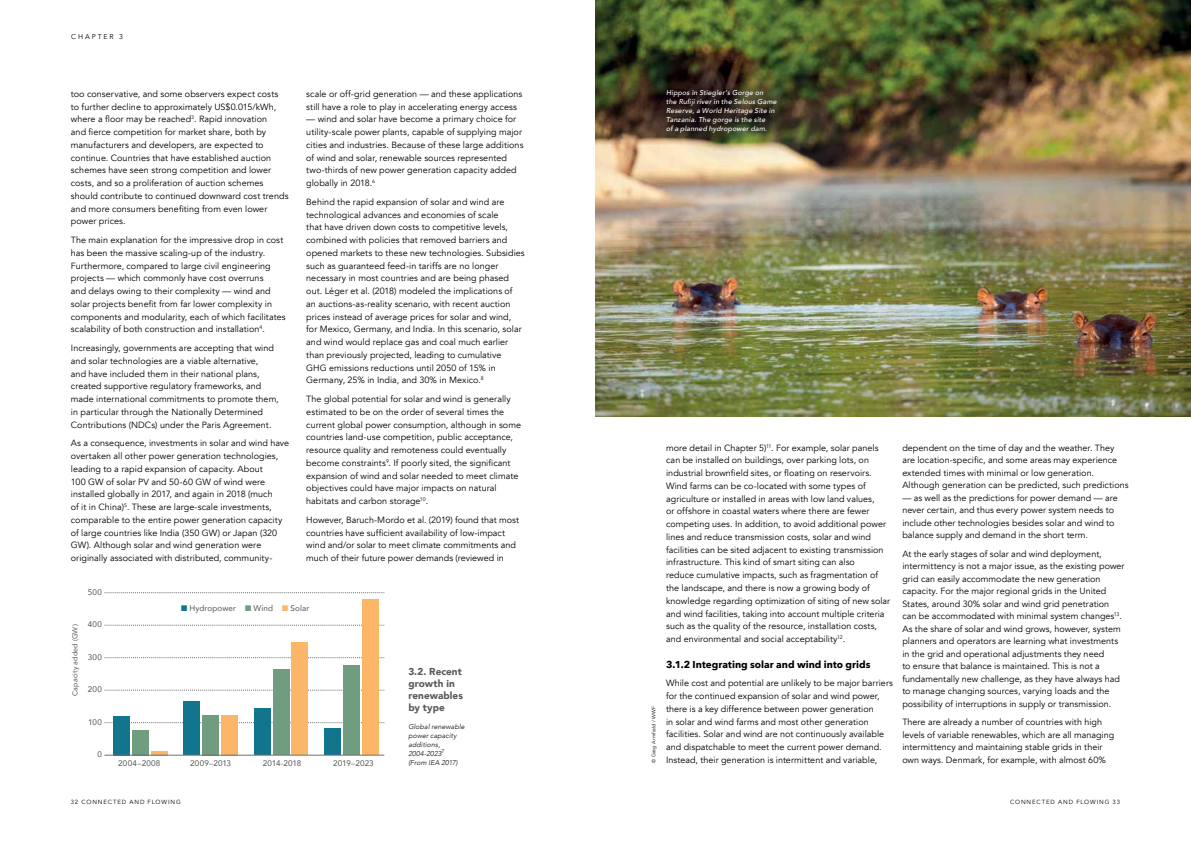
<style>
.page{position:relative;width:1191px;height:842px;background:#fff}
.page>*{position:absolute;margin:0;border:0;box-sizing:border-box;transform-origin:0 0}
.t1{font:700 10px "Avenir Next";letter-spacing:.005em;color:#000}
.t2{font:900 10px/12px "Avenir";letter-spacing:.005em;color:#58595b}
.t3{font:9px/12.8px "Avenir";letter-spacing:.005em;color:#000}
.t4{font:8.1px "Avenir";letter-spacing:.015em;color:#505457}
.t5{font:8.1px "Avenir";letter-spacing:-.01em;color:#505457}
.t6{font:7.1px "Avenir";letter-spacing:.025em;color:#505457}
.t7{font:italic 500 7px/9px "Avenir";letter-spacing:.025em;color:#fff}
.t8{font:italic 300 7px/9px "Avenir";letter-spacing:.015em;color:#000}
.t9{font:7px "Avenir";letter-spacing:.27em;color:#000}
.t10{font:6px "Avenir";letter-spacing:.145em;color:#000}
.t11{font:5px "Avenir";letter-spacing:.04em;color:#000}
.s1{color:#11758e}
.s2{color:#709c80}
.s3{color:#fcb668}
</style>
<div class="page">
<svg style="left:104px;top:722px;width:280px;height:1px"></svg>
<svg style="left:104px;top:690px;width:280px;height:1px"></svg>
<svg style="left:104px;top:657px;width:280px;height:1px"></svg>
<svg style="left:104px;top:625px;width:280px;height:1px"></svg>
<svg style="left:104px;top:592px;width:280px;height:1px"></svg>
<svg style="left:151px;top:751px;width:17px;height:4px"></svg>
<div style="left:221px;top:715px;width:17px;height:40px;background:#fcb668"></div>
<div style="left:291px;top:643px;width:17px;height:112px;background:#fcb668"></div>
<div style="left:362px;top:599px;width:16px;height:156px;background:#fcb668"></div>
<div style="left:132px;top:730px;width:17px;height:25px;background:#709c80"></div>
<div style="left:202px;top:715px;width:17px;height:40px;background:#709c80"></div>
<div style="left:272px;top:669px;width:17px;height:86px;background:#709c80"></div>
<div style="left:343px;top:666px;width:17px;height:89px;background:#709c80"></div>
<div style="left:113px;top:716px;width:17px;height:39px;background:#11758e"></div>
<div style="left:183px;top:701px;width:17px;height:54px;background:#11758e"></div>
<div style="left:254px;top:708px;width:17px;height:47px;background:#11758e"></div>
<div style="left:324px;top:728px;width:17px;height:27px;background:#11758e"></div>
<hr style="left:104px;top:755px;width:280px;height:1px;background:#6d6e71">
<img style="left:596px;top:0;width:595px;height:417px">
<p class="t9" style="left:71px;top:32px;width:53px">CHAPTER 3</p>
<p class="t3" style="left:71px;top:88px;width:219px">too conservative, and some observers expect costs to further decline to approximately US$0.015/kWh, where a floor may be reached<sup>3</sup>. Rapid innovation<br>and fierce competition for market share, both by manufacturers and developers, are expected to continue. Countries that have established auction schemes have seen strong competition and lower costs, and so a proliferation of auction schemes should contribute to continued downward cost trends and more consumers benefiting from even lower power prices.</p>
<p class="t3" style="left:71px;top:234px;width:216px">The main explanation for the impressive drop in cost has been the massive scaling-up of the industry.<br>Furthermore, compared to large civil engineering projects — which commonly have cost overruns<br>and delays owing to their complexity — wind and solar projects benefit from far lower complexity in components and modularity, each of which facilitates scalability of both construction and installation<sup>4</sup>.</p>
<p class="t3" style="left:71px;top:342px;width:209px">Increasingly, governments are accepting that wind and solar technologies are a viable alternative,<br>and have included them in their national plans, created supportive regulatory frameworks, and made international commitments to promote them, in particular through the Nationally Determined Contributions (NDCs) under the Paris Agreement.</p>
<p class="t3" style="left:71px;top:437px;width:220px">As a consequence, investments in solar and wind have overtaken all other power generation technologies, leading to a rapid expansion of capacity. About<br>100 GW of solar PV and 50-60 GW of wind were installed globally in 2017, and again in 2018 (much<br>of it in China)<sup>5</sup>. These are large-scale investments, comparable to the entire power generation capacity of large countries like India (350 GW) or Japan (320<br>GW). Although solar and wind generation were originally associated with distributed, community-</p>
<p class="t4" style="left:88px;top:585px;width:16px">500</p>
<p class="t3" style="left:306px;top:88px;width:218px">scale or off-grid generation — and these applications still have a role to play in accelerating energy access</p>
<p class="t3" style="left:306px;top:113px;width:219px">— wind and solar have become a primary choice for utility-scale power plants, capable of supplying major cities and industries. Because of these large additions of wind and solar, renewable sources represented two-thirds of new power generation capacity added globally in 2018.<sup>6</sup></p>
<p class="t3" style="left:306px;top:196px;width:220px">Behind the rapid expansion of solar and wind are technological advances and economies of scale<br>that have driven down costs to competitive levels, combined with policies that removed barriers and opened markets to these new technologies. Subsidies such as guaranteed feed-in tariffs are no longer necessary in most countries and are being phased out. Léger et al. (2018) modeled the implications of<br>an auctions-as-reality scenario, with recent auction prices instead of average prices for solar and wind,<br>for Mexico, Germany, and India. In this scenario, solar and wind would replace gas and coal much earlier than previously projected, leading to cumulative<br>GHG emissions reductions until 2050 of 15% in Germany, 25% in India, and 30% in Mexico.<sup>8</sup></p>
<p class="t3" style="left:306px;top:393px;width:216px">The global potential for solar and wind is generally estimated to be on the order of several times the current global power consumption, although in some countries land-use competition, public acceptance, resource quality and remoteness could eventually become constraints<sup>9</sup>. If poorly sited, the significant expansion of wind and solar needed to meet climate objectives could have major impacts on natural habitats and carbon storage<sup>10</sup>.</p>
<p class="t3" style="left:306px;top:514px;width:214px">However, Baruch-Mordo et al. (2019) found that most countries have sufficient availability of low-impact wind and/or solar to meet climate commitments and much of their future power demands (reviewed in</p>
<p class="t6" style="left:69px;top:696px;width:73px;rotate:-90deg">Capacity added (GW)</p>
<p class="t4" style="left:88px;top:618px;width:16px">400</p>
<p class="t4" style="left:88px;top:650px;width:16px">300</p>
<p class="t4" style="left:88px;top:683px;width:15px">200</p>
<p class="t4" style="left:88px;top:715px;width:15px">100</p>
<p class="t4" style="left:97px;top:748px;width:6px">0</p>
<p class="t4" style="left:181px;top:602px;width:130px"><span class="s1">■</span> Hydropower <span class="s2">■</span> Wind <span class="s3">■</span> Solar</p>
<p class="t4" style="left:118px;top:756px;width:44px">2004–2008</p>
<p class="t4" style="left:190px;top:756px;width:42px">2009–2013</p>
<p class="t5" style="left:263px;top:756px;width:40px">2014-2018</p>
<p class="t4" style="left:333px;top:756px;width:42px">2019–2023</p>
<p class="t2" style="left:408px;top:665px;width:56px">3.2. Recent growth in renewables by type</p>
<p class="t8" style="left:408px;top:722px;width:58px">Global renewable power capacity additions,<br>2004-2023<sup>7<br></sup>(From IEA 2017)</p>
<p class="t7" style="left:666px;top:88px;width:112px">Hippos in Stiegler’s Gorge on<br>the Rufiji river in the Selous Game<br>Reserve, a World Heritage Site in<br>Tanzania. The gorge is the site<br>of a planned hydropower dam.</p>
<p class="t11" style="left:651px;top:763px;width:58px;rotate:-90deg">© Greg Armfield / WWF</p>
<p class="t3" style="left:666px;top:441px;width:226px">more detail in Chapter 5)<sup>11</sup>. For example, solar panels can be installed on buildings, over parking lots, on industrial brownfield sites, or floating on reservoirs.<br>Wind farms can be co-located with some types of agriculture or installed in areas with low land values,<br>or offshore in coastal waters where there are fewer competing uses. In addition, to avoid additional power lines and reduce transmission costs, solar and wind facilities can be sited adjacent to existing transmission infrastructure. This kind of smart siting can also<br>reduce cumulative impacts, such as fragmentation of the landscape, and there is now a growing body of knowledge regarding optimization of siting of new solar and wind facilities, taking into account multiple criteria such as the quality of the resource, installation costs, and environmental and social acceptability<sup>12</sup>.</p>
<p class="t1" style="left:666px;top:655px;width:206px">3.1.2 Integrating solar and wind into grids</p>
<p class="t3" style="left:666px;top:677px;width:228px">While cost and potential are unlikely to be major barriers for the continued expansion of solar and wind power, there is a key difference between power generation<br>in solar and wind farms and most other generation facilities. Solar and wind are not continuously available and dispatchable to meet the current power demand.<br>Instead, their generation is intermittent and variable,</p>
<p class="t3" style="left:902px;top:441px;width:228px;line-height:12.5px">dependent on the time of day and the weather. They are location-specific, and some areas may experience extended times with minimal or low generation.<br>Although generation can be predicted, such predictions</p>
<p class="t3" style="left:902px;top:491px;width:217px;line-height:12.5px">— as well as the predictions for power demand — are never certain, and thus every power system needs to include other technologies besides solar and wind to balance supply and demand in the short term.</p>
<p class="t3" style="left:902px;top:547px;width:224px;line-height:12.5px">At the early stages of solar and wind deployment, intermittency is not a major issue, as the existing power grid can easily accommodate the new generation capacity. For the major regional grids in the United States, around 30% solar and wind grid penetration can be accommodated with minimal system changes<sup>13</sup>.<br>As the share of solar and wind grows, however, system planners and operators are learning what investments in the grid and operational adjustments they need<br>to ensure that balance is maintained. This is not a fundamentally new challenge, as they have always had to manage changing sources, varying loads and the possibility of interruptions in supply or transmission.</p>
<p class="t3" style="left:902px;top:716px;width:213px;line-height:12.5px">There are already a number of countries with high levels of variable renewables, which are all managing intermittency and maintaining stable grids in their own ways. Denmark, for example, with almost 60%</p>
<p class="t10" style="left:71px;top:799px;width:111px">32 CONNECTED AND FLOWING</p>
<p class="t10" style="left:1010px;top:799px;width:111px">CONNECTED AND FLOWING 33</p>
</div>
